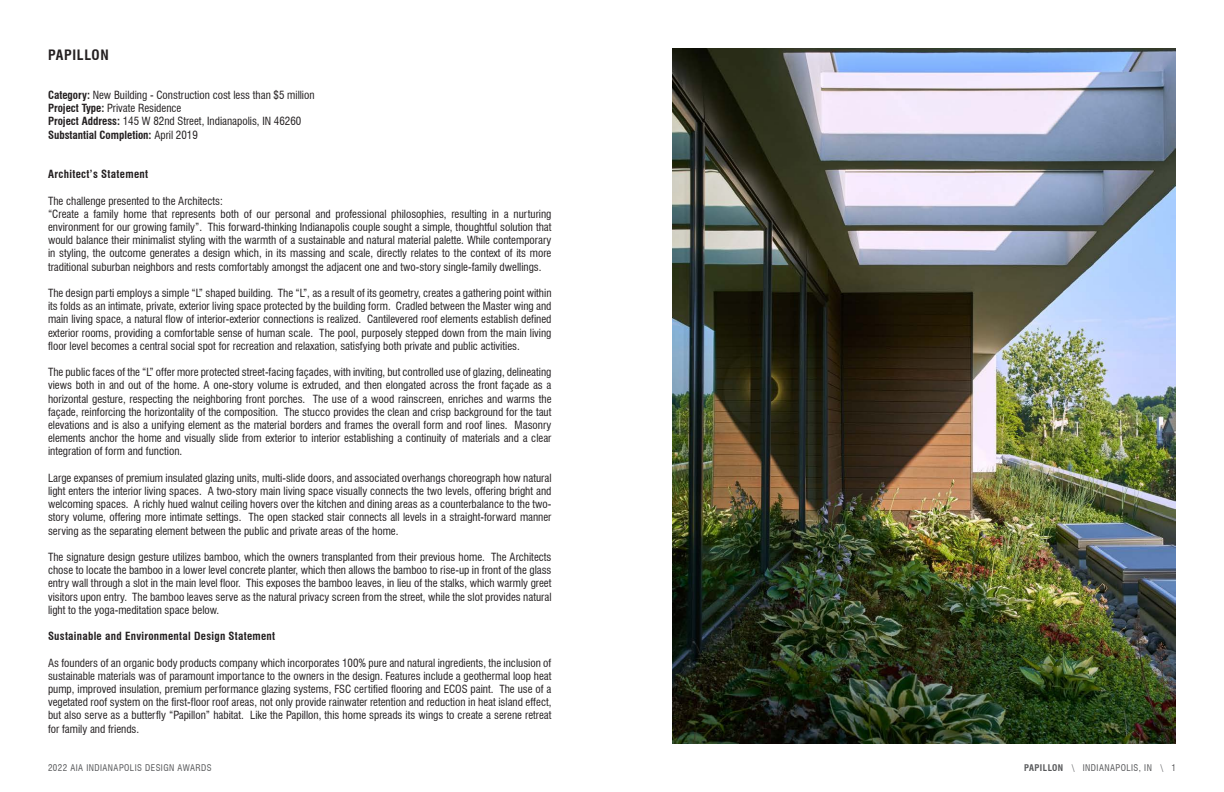
<style>
.page{position:relative;width:1224px;height:792px;background:#fff}
.page>*{position:absolute;margin:0;border:0;box-sizing:border-box;transform-origin:0 0}
.t1{font:700 condensed 14px "Swiss 721 BT";letter-spacing:.05em;color:#231f20}
.t2{font:condensed 11px/13.2px "Swiss 721 BT";color:#231f20;text-align:justify}
.t3{font:700 condensed 11px "Swiss 721 BT";letter-spacing:.025em;color:#231f20}
.t4{font:700 condensed 11px "Swiss 721 BT";color:#231f20}
.t5{font:condensed 9px "Swiss 721 BT";letter-spacing:.05em;color:#57585a}
.s1{font-weight:700}
.s2{font-weight:400}
</style>
<div class="page">
<img style="left:672px;top:48px;width:504px;height:696px">
<p class="t1" style="left:48px;top:47px;width:62px">PAPILLON</p>
<p class="t2" style="left:48px;top:88px;width:268px"><span class="s1">Category:</span> New Building - Construction cost less than $5 million</p>
<p class="t2" style="left:48px;top:102px;width:135px"><span class="s1">Project Type:</span> Private Residence</p>
<p class="t2" style="left:48px;top:115px;width:255px"><span class="s1">Project Address:</span> 145 W 82nd Street, Indianapolis, IN 46260</p>
<p class="t4" style="left:48px;top:128px;width:151px">Substantial Completion: <span class="s2">April 2019</span></p>
<p class="t3" style="left:48px;top:168px;width:102px">Architect’s Statement</p>
<p class="t2" style="left:48px;top:194px;width:176px">The challenge presented to the Architects:</p>
<p class="t2" style="left:48px;top:207px;width:505px">“Create a family home that represents both of our personal and professional philosophies, resulting in a nurturing environment for our growing family”. This forward-thinking Indianapolis couple sought a simple, thoughtful solution that would balance their minimalist styling with the warmth of a sustainable and natural material palette. While contemporary in styling, the outcome generates a design which, in its massing and scale, directly relates to the context of its more traditional suburban neighbors and rests comfortably amongst the adjacent one and two-story single-family dwellings.</p>
<p class="t2" style="left:48px;top:286px;width:505px">The design parti employs a simple “L” shaped building. The “L”, as a result of its geometry, creates a gathering point within its folds as an intimate, private, exterior living space protected by the building form. Cradled between the Master wing and main living space, a natural flow of interior-exterior connections is realized. Cantilevered roof elements establish defined exterior rooms, providing a comfortable sense of human scale. The pool, purposely stepped down from the main living floor level becomes a central social spot for recreation and relaxation, satisfying both private and public activities.</p>
<p class="t2" style="left:48px;top:366px;width:505px">The public faces of the “L” offer more protected street-facing façades, with inviting, but controlled use of glazing, delineating views both in and out of the home. A one-story volume is extruded, and then elongated across the front façade as a horizontal gesture, respecting the neighboring front porches. The use of a wood rainscreen, enriches and warms the façade, reinforcing the horizontality of the composition. The stucco provides the clean and crisp background for the taut elevations and is also a unifying element as the material borders and frames the overall form and roof lines. Masonry elements anchor the home and visually slide from exterior to interior establishing a continuity of materials and a clear integration of form and function.</p>
<p class="t2" style="left:48px;top:471px;width:505px">Large expanses of premium insulated glazing units, multi-slide doors, and associated overhangs choreograph how natural light enters the interior living spaces. A two-story main living space visually connects the two levels, offering bright and welcoming spaces. A richly hued walnut ceiling hovers over the kitchen and dining areas as a counterbalance to the two&shy;story volume, offering more intimate settings. The open stacked stair connects all levels in a straight-forward manner serving as the separating element between the public and private areas of the home.</p>
<p class="t2" style="left:48px;top:550px;width:505px">The signature design gesture utilizes bamboo, which the owners transplanted from their previous home. The Architects chose to locate the bamboo in a lower level concrete planter, which then allows the bamboo to rise-up in front of the glass entry wall through a slot in the main level floor. This exposes the bamboo leaves, in lieu of the stalks, which warmly greet visitors upon entry. The bamboo leaves serve as the natural privacy screen from the street, while the slot provides natural light to the yoga-meditation space below.</p>
<p class="t3" style="left:48px;top:630px;width:229px">Sustainable and Environmental Design Statement</p>
<p class="t2" style="left:48px;top:656px;width:505px">As founders of an organic body products company which incorporates 100% pure and natural ingredients, the inclusion of sustainable materials was of paramount importance to the owners in the design. Features include a geothermal loop heat pump, improved insulation, premium performance glazing systems, FSC certified flooring and ECOS paint. The use of a vegetated roof system on the first-floor roof areas, not only provide rainwater retention and reduction in heat island effect, but also serve as a butterfly “Papillon” habitat. Like the Papillon, this home spreads its wings to create a serene retreat for family and friends.</p>
<p class="t5" style="left:48px;top:763px;width:165px">2022 AIA INDIANAPOLIS DESIGN AWARDS</p>
<p class="t5" style="left:1024px;top:763px;width:153px"><span class="s1">PAPILLON</span> \ INDIANAPOLIS, IN \ 1</p>
</div>
